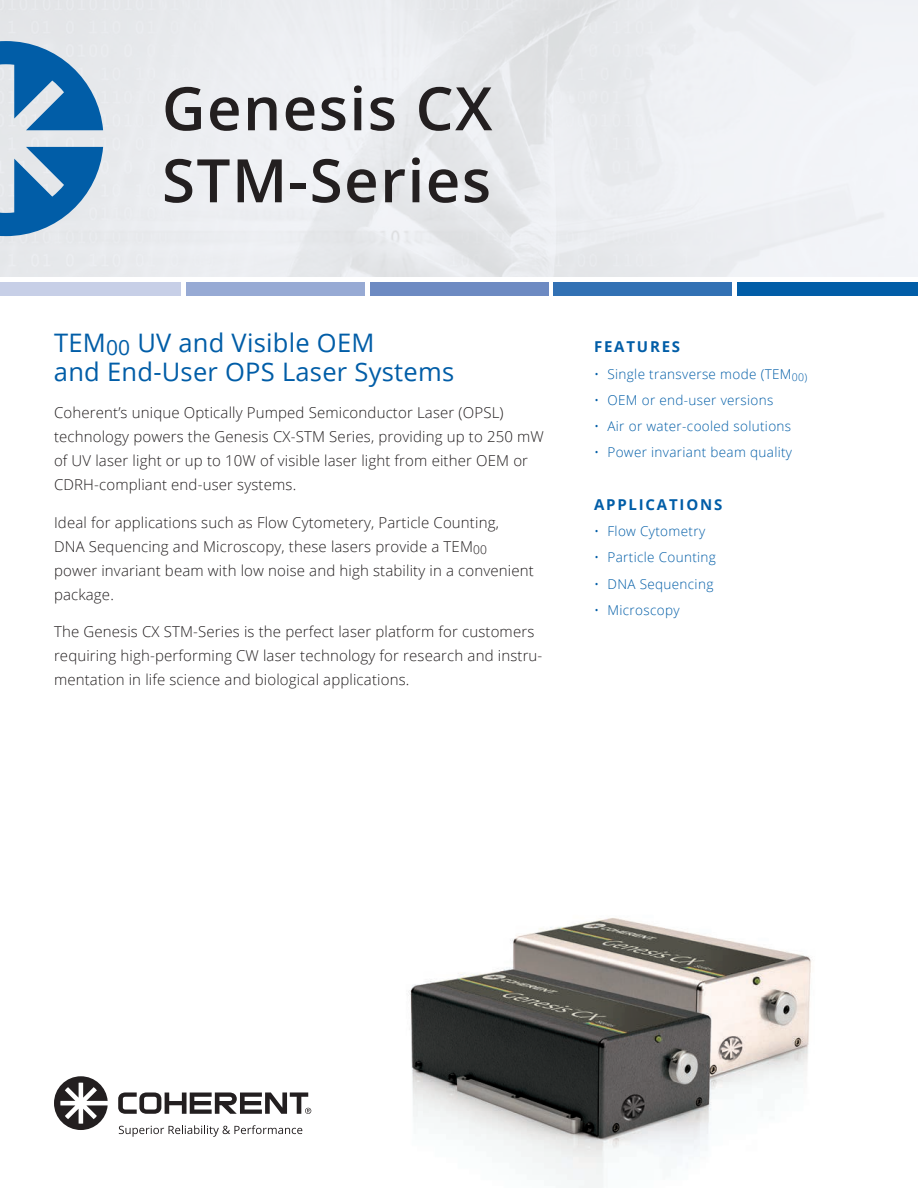
<style>
.page{position:relative;width:918px;height:1188px;background:#fff}
.page>*{position:absolute;margin:0;border:0;box-sizing:border-box;transform-origin:0 0}
.t1{font:600 60px/72px "Open Sans";letter-spacing:.025em;color:#231f20}
.Body{font:25.5px/28.5px "Open Sans";letter-spacing:.01em;color:#015da7}
.Body-2{font:300 15px/24px "Open Sans";letter-spacing:.01em;color:#231f20}
.Bullets{font:700 15px "Open Sans";letter-spacing:.12em;color:#015da7}
.Bullets-2{font:300 13.5px "Open Sans";letter-spacing:.025em;color:#015da7}
</style>
<div class="page">
<div style="left:553px;top:282px;width:179px;height:13px;background:#3271b4"></div>
<div style="left:370px;top:282px;width:178px;height:13px;background:#6d8ac2"></div>
<div style="left:737px;top:282px;width:181px;height:13px;background:#015da7"></div>
<div style="left:0;top:282px;width:181px;height:13px;background:#c7cfe7"></div>
<div style="left:186px;top:282px;width:179px;height:13px;background:#97aad4"></div>
<svg style="left:0;top:41px;width:103px;height:195px;background:#6d9ec7"></svg>
<svg style="left:119px;top:1125px;width:183px;height:12px"></svg>
<svg style="left:118px;top:1092px;width:193px;height:22px"></svg>
<svg style="left:54px;top:1076px;width:54px;height:54px"></svg>
<img style="left:408px;top:918px;width:403px;height:270px">
<p class="t1" style="left:162px;top:71px;width:332px">Genesis CX<br>STM-Series</p>
<p class="Body" style="left:54px;top:328px;width:402px">TEM<sub>00</sub> UV and Visible OEM<br>and End-User OPS Laser Systems</p>
<p class="Body-2" style="left:54px;top:401px;width:491px">Coherent’s unique Optically Pumped Semiconductor Laser (OPSL) technology powers the Genesis CX-STM Series, providing up to 250 mW of UV laser light or up to 10W of visible laser light from either OEM or CDRH-compliant end-user systems.</p>
<p class="Body-2" style="left:54px;top:510px;width:481px">Ideal for applications such as Flow Cytometery, Particle Counting,<br>DNA Sequencing and Microscopy, these lasers provide a TEM<sub>00 </sub>power invariant beam with low noise and high stability in a convenient package.</p>
<p class="Body-2" style="left:54px;top:620px;width:490px">The Genesis CX STM-Series is the perfect laser platform for customers requiring high-performing CW laser technology for research and instru&shy;mentation in life science and biological applications.</p>
<p class="Bullets" style="left:594px;top:336px;width:88px">FEATURES</p>
<p class="Bullets-2" style="left:594px;top:365px;width:215px">• Single transverse mode (TEM<sub>00)</sub></p>
<p class="Bullets-2" style="left:594px;top:391px;width:181px">• OEM or end-user versions</p>
<p class="Bullets-2" style="left:594px;top:417px;width:199px">• Air or water-cooled solutions</p>
<p class="Bullets-2" style="left:594px;top:443px;width:200px">• Power invariant beam quality</p>
<p class="Bullets" style="left:594px;top:494px;width:130px">APPLICATIONS</p>
<p class="Bullets-2" style="left:594px;top:522px;width:113px">• Flow Cytometry</p>
<p class="Bullets-2" style="left:594px;top:548px;width:123px">• Particle Counting</p>
<p class="Bullets-2" style="left:594px;top:575px;width:121px">• DNA Sequencing</p>
<p class="Bullets-2" style="left:594px;top:601px;width:87px">• Microscopy</p>
</div>
